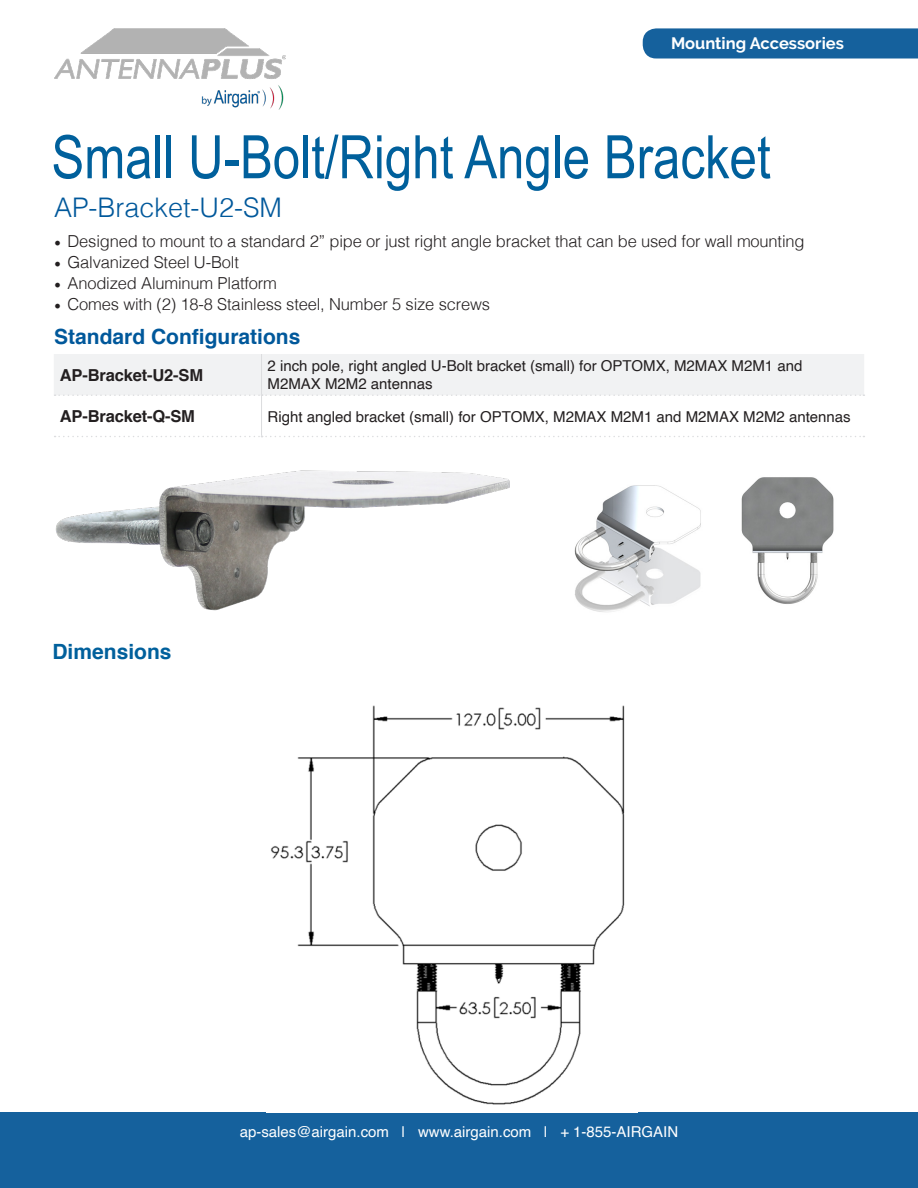
<style>
.page{position:relative;width:918px;height:1188px;background:#fff}
.page>*{position:absolute;margin:0;border:0;box-sizing:border-box;transform-origin:0 0}
.t1{font:60px "Arial Narrow";color:#00609c}
.t2{font:300 27px "Helvetica";color:#00589b}
.t3{font:700 21px "Helvetica";color:#00589b}
.t4{font:700 21px "Helvetica";color:#00609c}
.t5{font:300 16.5px "Helvetica";letter-spacing:-.01em;color:#231f20}
.t6{font:700 16.5px "Helvetica";letter-spacing:-.01em;color:#231f20}
.t7{font:700 16.5px "Raleway";color:#fff}
.t8{font:15px/18px "Helvetica";color:#231f20}
.t9{font:15px "Helvetica";color:#fff}
.s1{font-family:"Minion Pro";font-weight:400;font-size:18px}
</style>
<div class="page">
<svg style="left:643px;top:28px;width:275px;height:31px;background:#1d66a0"></svg>
<div style="left:0;top:1112px;width:918px;height:76px;background:#15619d"></div>
<img style="left:54px;top:28px;width:231px;height:81px">
<img style="left:55px;top:470px;width:455px;height:141px">
<img style="left:270px;top:705px;width:355px;height:400px">
<img style="left:574px;top:485px;width:127px;height:127px">
<img style="left:741px;top:477px;width:93px;height:127px">
<hr style="left:261px;top:396px;width:1px;height:40px;background:#dcdddf">
<div style="left:54px;top:354px;width:810px;height:42px;background:#f1f2f3"></div>
<svg style="left:55px;top:436px;width:809px;height:1px"></svg>
<p class="t7" style="left:671px;top:34px;width:174px">Mounting Accessories</p>
<p class="t1" style="left:51px;top:113px;width:721px">Small U-Bolt/Right Angle Bracket</p>
<p class="t2" style="left:54px;top:184px;width:230px">AP-Bracket-U2-SM</p>
<p class="t5" style="left:54px;top:227px;width:752px"><span class="s1">•</span> Designed to mount to a standard 2” pipe or just right angle bracket that can be used for wall mounting</p>
<p class="t5" style="left:54px;top:248px;width:187px"><span class="s1">•</span> Galvanized Steel U-Bolt</p>
<p class="t5" style="left:54px;top:269px;width:225px"><span class="s1">•</span> Anodized Aluminum Platform</p>
<p class="t5" style="left:54px;top:290px;width:438px"><span class="s1">•</span> Comes with (2) 18-8 Stainless steel, Number 5 size screws</p>
<p class="t3" style="left:54px;top:320px;width:248px">Standard Configurations</p>
<p class="t6" style="left:60px;top:362px;width:145px">AP-Bracket-U2-SM</p>
<p class="t8" style="left:268px;top:357px;width:536px">2 inch pole, right angled U-Bolt bracket (small) for OPTOMX, M2MAX M2M1 and<br>M2MAX M2M2 antennas</p>
<p class="t6" style="left:60px;top:403px;width:137px">AP-Bracket-Q-SM</p>
<p class="t8" style="left:268px;top:408px;width:585px">Right angled bracket (small) for OPTOMX, M2MAX M2M1 and M2MAX M2M2 antennas</p>
<p class="t4" style="left:52px;top:635px;width:121px">Dimensions</p>
<p class="t9" style="left:240px;top:1120px;width:440px">ap-sales@airgain.com | www.airgain.com | + 1-855-AIRGAIN</p>
</div>
